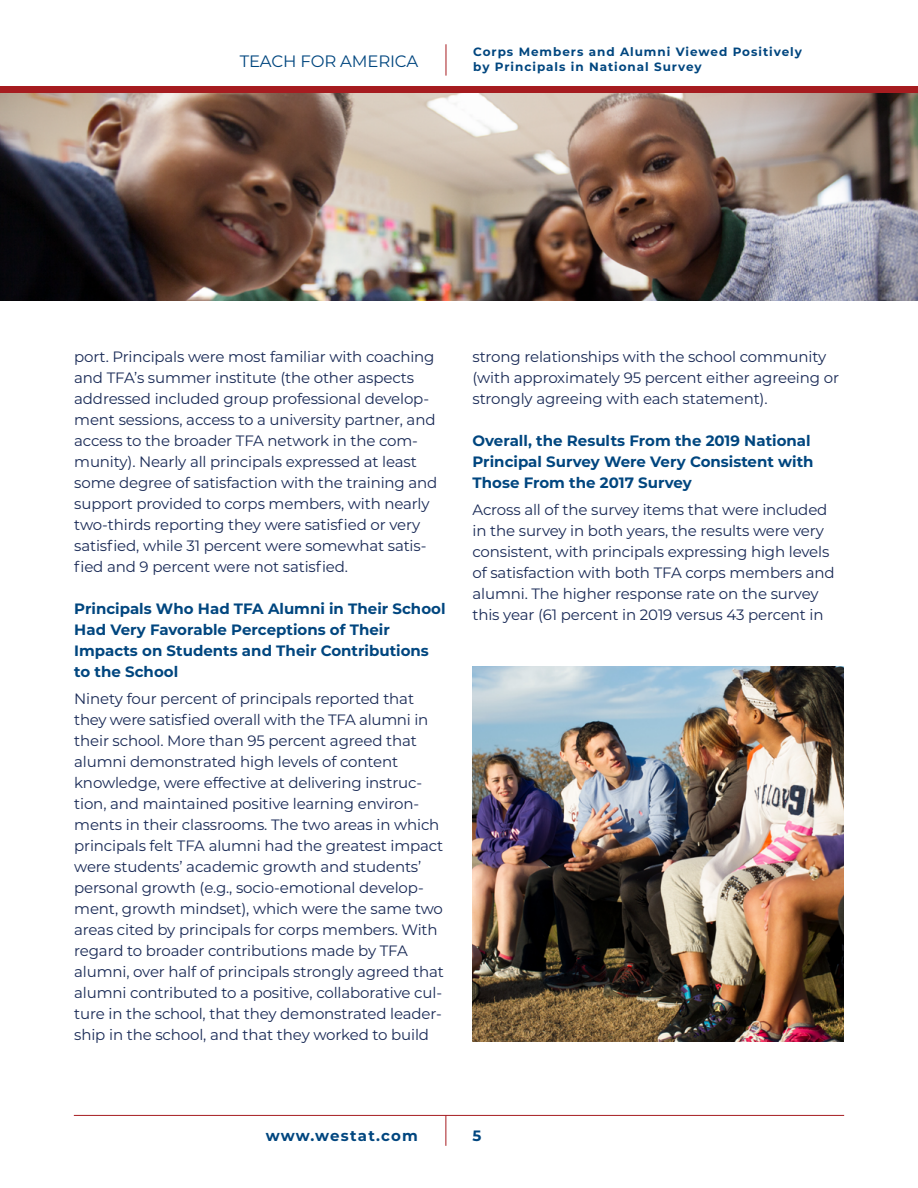
<style>
.page{position:relative;width:918px;height:1188px;background:#fff}
.page>*{position:absolute;margin:0;border:0;box-sizing:border-box;transform-origin:0 0}
.t1{font:16.5px "Montserrat";letter-spacing:-.01em;color:#00467f}
.t2{font:15px/21px "Montserrat";letter-spacing:-.01em;color:#192a56}
.t3{font:700 15px/21px "Montserrat";color:#00467f}
.t4{font:700 15px "Montserrat";letter-spacing:.08em;color:#00467f}
.t5{font:700 12px/15px "Montserrat";letter-spacing:.08em;color:#00467f}
</style>
<div class="page">
<hr style="left:74px;top:1115px;width:770px;height:1px;background:#a61c20">
<hr style="left:446px;top:44px;width:1px;height:32px;background:#a61c20">
<hr style="left:446px;top:1115px;width:1px;height:31px;background:#a61c20">
<img style="left:0;top:93px;width:918px;height:207px">
<div style="left:0;top:86px;width:918px;height:7px;background:#a61c20"></div>
<img style="left:472px;top:666px;width:372px;height:376px">
<p class="t1" style="left:240px;top:50px;width:180px">TEACH FOR AMERICA</p>
<p class="t5" style="left:473px;top:44px;width:330px">Corps Members and Alumni Viewed Positively by Principals in National Survey</p>
<p class="t2" style="left:74px;top:346px;width:365px">port. Principals were most familiar with coaching and TFA’s summer institute (the other aspects addressed included group professional develop&shy;ment sessions, access to a university partner, and access to the broader TFA network in the com&shy;munity). Nearly all principals expressed at least some degree of satisfaction with the training and support provided to corps members, with nearly two-thirds reporting they were satisfied or very satisfied, while 31 percent were somewhat satis&shy;fied and 9 percent were not satisfied.</p>
<h3 class="t3" style="left:74px;top:597px;width:373px">Principals Who Had TFA Alumni in Their School Had Very Favorable Perceptions of Their Impacts on Students and Their Contributions to the School</h3>
<p class="t2" style="left:74px;top:688px;width:371px">Ninety four percent of principals reported that they were satisfied overall with the TFA alumni in their school. More than 95 percent agreed that alumni demonstrated high levels of content knowledge, were effective at delivering instruc&shy;tion, and maintained positive learning environ&shy;ments in their classrooms. The two areas in which principals felt TFA alumni had the greatest impact were students’ academic growth and students’ personal growth (e.g., socio-emotional develop&shy;ment, growth mindset), which were the same two areas cited by principals for corps members. With regard to broader contributions made by TFA alumni, over half of principals strongly agreed that alumni contributed to a positive, collaborative cul&shy;ture in the school, that they demonstrated leader&shy;ship in the school, and that they worked to build</p>
<p class="t2" style="left:472px;top:346px;width:368px">strong relationships with the school community (with approximately 95 percent either agreeing or strongly agreeing with each statement).</p>
<h3 class="t3" style="left:472px;top:429px;width:343px">Overall, the Results From the 2019 National<br>Principal Survey Were Very Consistent with<br>Those From the 2017 Survey</h3>
<p class="t2" style="left:472px;top:499px;width:364px">Across all of the survey items that were included in the survey in both years, the results were very consistent, with principals expressing high levels of satisfaction with both TFA corps members and alumni. The higher response rate on the survey this year (61 percent in 2019 versus 43 percent in</p>
<p class="t4" style="left:266px;top:1125px;width:154px">www.westat.com</p>
<p class="t3" style="left:472px;top:1124px;width:10px">5</p>
</div>
